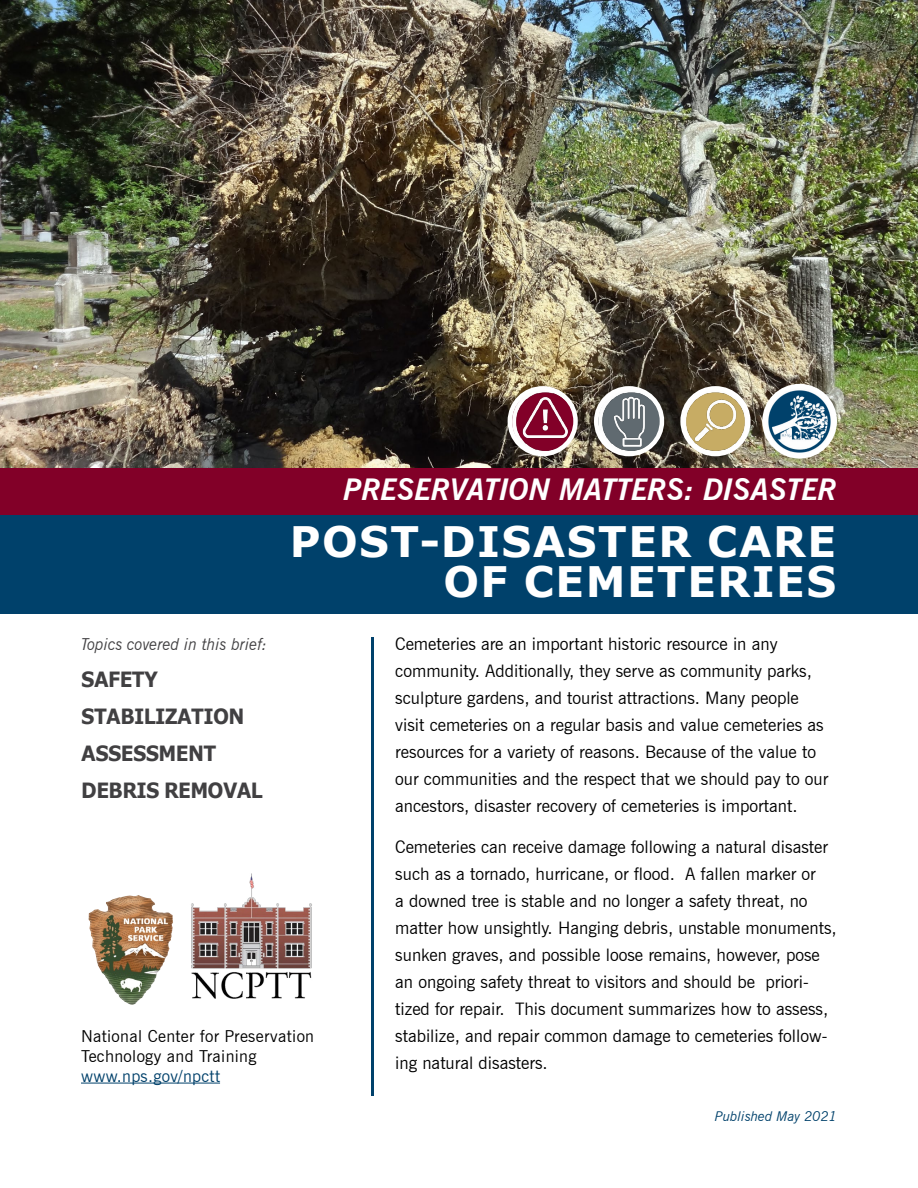
<style>
.page{position:relative;width:918px;height:1188px;background:#fff}
.page>*{position:absolute;margin:0;border:0;box-sizing:border-box;transform-origin:0 0}
.Brief_Title{font:700 42px "Verdana";letter-spacing:.035em;color:#fff}
.Series_Title{font:italic 700 30px "News Gothic BT";color:#fff}
.TOC_List{font:700 21px "Verdana";letter-spacing:-.035em;color:#414042;scale:.9 1}
.Intro{font:17.25px/27px "News Gothic BT";color:#000}
.NCPTT{font:16.5px/19.5px "News Gothic BT";letter-spacing:.02em;color:#000}
.TOC_Caption{font:italic 16.5px "News Gothic BT";color:#414042;scale:.95 1}
.t1{font:italic 13.5px "News Gothic BT";color:#00416b}
.s1{color:#00416b}
</style>
<div class="page">
<div style="left:0;top:515px;width:918px;height:98px;background:#00416b"></div>
<div style="left:0;top:468px;width:918px;height:47px;background:#820028"></div>
<hr style="left:81px;top:1083px;width:139px;height:1px;background:#00416b">
<img style="left:88px;top:895px;width:60px;height:110px">
<img style="left:0;top:0;width:918px;height:468px">
<hr style="left:372px;top:637px;width:2px;height:459px;background:#00416b">
<img style="left:512px;top:388px;width:64px;height:66px">
<div style="left:508px;top:386px;width:70px;height:70px;border:4px solid #fff;border-radius:50%"></div>
<img style="left:598px;top:388px;width:64px;height:66px">
<div style="left:594px;top:386px;width:70px;height:70px;border:4px solid #fff;border-radius:50%"></div>
<img style="left:683px;top:388px;width:65px;height:66px;border-radius:33px">
<div style="left:680px;top:386px;width:71px;height:70px;border:4px solid #fff;border-radius:50%"></div>
<img style="left:765px;top:386px;width:70px;height:70px;border-radius:35px">
<div style="left:762px;top:384px;width:75px;height:75px;border:4px solid #fff;border-radius:50%"></div>
<img style="left:191px;top:873px;width:121px;height:126px">
<h1 class="Series_Title" style="left:344px;top:471px;width:495px">PRESERVATION MATTERS: DISASTER</h1>
<h2 class="Brief_Title" style="left:290px;top:511px;width:548px">POST-DISASTER CARE</h2>
<h2 class="Brief_Title" style="left:443px;top:552px;width:394px">OF CEMETERIES</h2>
<p class="TOC_Caption" style="left:81px;top:634px;width:197px">Topics covered in this brief:</p>
<h3 class="TOC_List" style="left:81px;top:664px;width:87px">SAFETY</h3>
<h3 class="TOC_List" style="left:81px;top:701px;width:183px">STABILIZATION</h3>
<h3 class="TOC_List" style="left:81px;top:738px;width:152px">ASSESSMENT</h3>
<h3 class="TOC_List" style="left:81px;top:775px;width:203px">DEBRIS REMOVAL</h3>
<p class="NCPTT" style="left:81px;top:1027px;width:235px">National Center for Preservation</p>
<p class="NCPTT" style="left:81px;top:1046px;width:177px">Technology and Training <span class="s1">www.nps.gov/npctt</span></p>
<p class="Intro" style="left:395px;top:631px;width:435px">Cemeteries are an important historic resource in any community. Additionally, they serve as community parks, sculpture gardens, and tourist attractions. Many people visit cemeteries on a regular basis and value cemeteries as resources for a variety of reasons. Because of the value to our communities and the respect that we should pay to our ancestors, disaster recovery of cemeteries is important.</p>
<p class="Intro" style="left:395px;top:833px;width:443px">Cemeteries can receive damage following a natural disaster such as a tornado, hurricane, or flood. A fallen marker or<br>a downed tree is stable and no longer a safety threat, no matter how unsightly. Hanging debris, unstable monuments, sunken graves, and possible loose remains, however, pose an ongoing safety threat to visitors and should be priori&shy;tized for repair. This document summarizes how to assess, stabilize, and repair common damage to cemeteries follow&shy;ing natural disasters.</p>
<p class="t1" style="left:715px;top:1108px;width:124px">Published May 2021</p>
</div>
